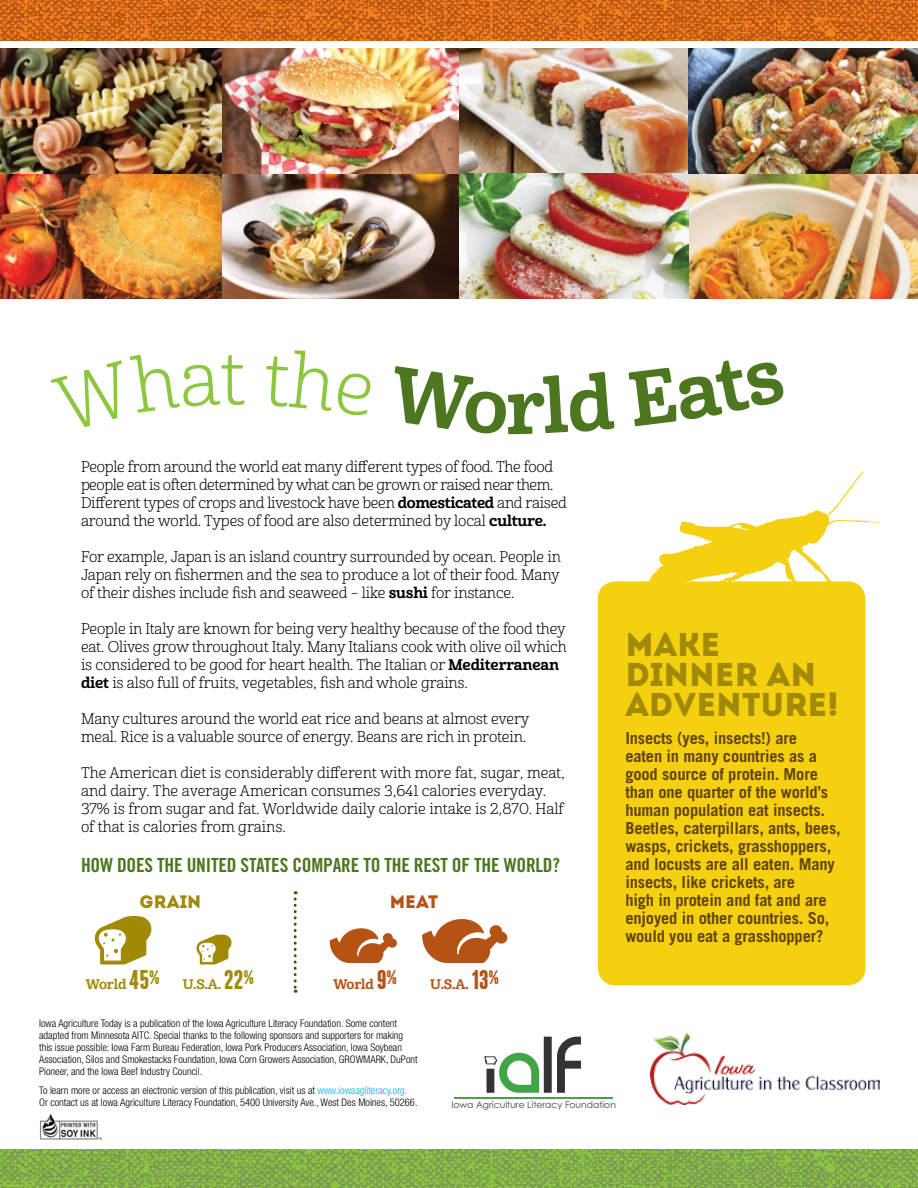
<style>
.page{position:relative;width:918px;height:1188px;background:#fff}
.page>*{position:absolute;margin:0;border:0;box-sizing:border-box;transform-origin:0 0}
.t1{font:75px "Cabrito Nor Boo";color:#8dc63f}
.t2{font:33px/30px "Intro";color:#a08a07}
.t3{font:19.5px "Trade Gothic Bold Cond Twenty";letter-spacing:-.01em;color:#4c7620}
.t4{font:18px "Intro";color:#a08a07}
.t5{font:18px "Intro";color:#b45314}
.t6{font:700 16.5px/18px "Trade Gothic";letter-spacing:-.01em;color:#624406}
.t7{font:15px/18px "Cabrito Nor Boo";letter-spacing:-.01em;color:#000}
.t8{font:13.5px "Cabrito Nor Bol";letter-spacing:-.015em;color:#a08a07}
.t9{font:13.5px "Cabrito Nor Bol";letter-spacing:-.015em;color:#b45314}
.t10{font:300 condensed 10.5px/12px "Helvetica Neue LT Std";color:#000}
.t11{font:9.15px "Century Gothic";color:#414042}
.s1{font-family:"Cabrito Nor Bol"}
.s2{font-family:"Franchise";font-weight:700;font-size:27px}
.s3{color:#00aeef}
</style>
<div class="page">
<img style="left:0;top:174px;width:223px;height:125px">
<img style="left:223px;top:174px;width:236px;height:125px">
<img style="left:459px;top:49px;width:229px;height:250px">
<img style="left:688px;top:174px;width:230px;height:125px">
<img style="left:0;top:49px;width:459px;height:125px">
<img style="left:688px;top:49px;width:230px;height:125px">
<img style="left:40px;top:1113px;width:62px;height:27px">
<img style="left:0;top:0;width:918px;height:40px">
<img style="left:0;top:1149px;width:918px;height:39px">
<img style="left:651px;top:1034px;width:229px;height:71px">
<hr style="left:455px;top:1098px;width:158px;height:1px;background:#43a347">
<div style="left:544px;top:1037px;width:8px;height:56px;background:#333"></div>
<svg style="left:557px;top:1037px;width:24px;height:56px"></svg>
<svg style="left:484px;top:1053px;width:55px;height:40px"></svg>
<div style="left:598px;top:581px;width:268px;height:404px;background:#f5d011;border-radius:18px"></div>
<svg style="left:330px;top:928px;width:67px;height:35px"></svg>
<svg style="left:94px;top:916px;width:58px;height:48px"></svg>
<svg style="left:422px;top:919px;width:86px;height:44px"></svg>
<svg style="left:196px;top:934px;width:36px;height:30px"></svg>
<svg style="left:294px;top:891px;width:3px;height:102px"></svg>
<svg style="left:649px;top:471px;width:232px;height:132px"></svg>
<h1 class="t1" style="left:220px;top:333px;width:27px">t</h1>
<p class="t7" style="left:81px;top:458px;width:487px">People from around the world eat many different types of food. The food people eat is often determined by what can be grown or raised near them.<br>Different types of crops and livestock have been <span class="s1">domesticated</span> and raised around the world. Types of food are also determined by local <span class="s1">culture.</span></p>
<p class="t7" style="left:81px;top:548px;width:482px;text-align:justify">For example, Japan is an island country surrounded by ocean. People in Japan rely on fishermen and the sea to produce a lot of their food. Many of their dishes include fish and seaweed – like <span class="s1">sushi</span> for instance.</p>
<p class="t7" style="left:81px;top:620px;width:487px">People in Italy are known for being very healthy because of the food they eat. Olives grow throughout Italy. Many Italians cook with olive oil which is considered to be good for heart health. The Italian or <span class="s1">Mediterranean diet</span> is also full of fruits, vegetables, fish and whole grains.</p>
<p class="t7" style="left:81px;top:710px;width:450px">Many cultures around the world eat rice and beans at almost every meal. Rice is a valuable source of energy. Beans are rich in protein.</p>
<p class="t7" style="left:81px;top:764px;width:486px">The American diet is considerably different with more fat, sugar, meat, and dairy. The average American consumes 3,641 calories everyday.<br>37% is from sugar and fat. Worldwide daily calorie intake is 2,870. Half of that is calories from grains.</p>
<h3 class="t3" style="left:81px;top:853px;width:481px">HOW DOES THE UNITED STATES COMPARE TO THE REST OF THE WORLD?</h3>
<p class="t4" style="left:140px;top:891px;width:63px">GRAIN</p>
<p class="t8" style="left:86px;top:975px;width:170px">World <span class="s2">45</span><sup>%</sup> U.S.A. <span class="s2">22</span><sup>%</sup></p>
<p class="t5" style="left:390px;top:891px;width:50px">M EAT</p>
<p class="t9" style="left:333px;top:975px;width:65px">World <span class="s2">9</span><sup>%</sup></p>
<p class="t9" style="left:430px;top:975px;width:70px">U.S.A. <span class="s2">13</span><sup>%</sup></p>
<h2 class="t2" style="left:625px;top:629px;width:215px">MAKE<br>DINNER AN<br>ADVENTURE!</h2>
<p class="t6" style="left:625px;top:728px;width:217px">Insects (yes, insects!) are<br>eaten in many countries as a good source of protein. More than one quarter of the world’s human population eat insects.<br>Beetles, caterpillars, ants, bees, wasps, crickets, grasshoppers, and locusts are all eaten. Many insects, like crickets, are<br>high in protein and fat and are enjoyed in other countries. So, would you eat a grasshopper?</p>
<p class="t10" style="left:39px;top:1017px;width:380px">Iowa Agriculture Today is a publication of the Iowa Agriculture Literacy Foundation. Some content adapted from Minnesota AITC. Special thanks to the following sponsors and supporters for making this issue possible: Iowa Farm Bureau Federation, Iowa Pork Producers Association, Iowa Soybean Association, Silos and Smokestacks Foundation, Iowa Corn Growers Association, GROWMARK, DuPont Pioneer, and the Iowa Beef Industry Council.</p>
<p class="t10" style="left:39px;top:1084px;width:380px">To learn more or access an electronic version of this publication, visit us at <span class="s3">www.iowaagliteracy.org.<br></span>Or contact us at Iowa Agriculture Literacy Foundation, 5400 University Ave., West Des Moines, 50266.</p>
<p class="t11" style="left:452px;top:1098px;width:166px">Iowa Agriculture Literacy Foundation</p>
</div>
